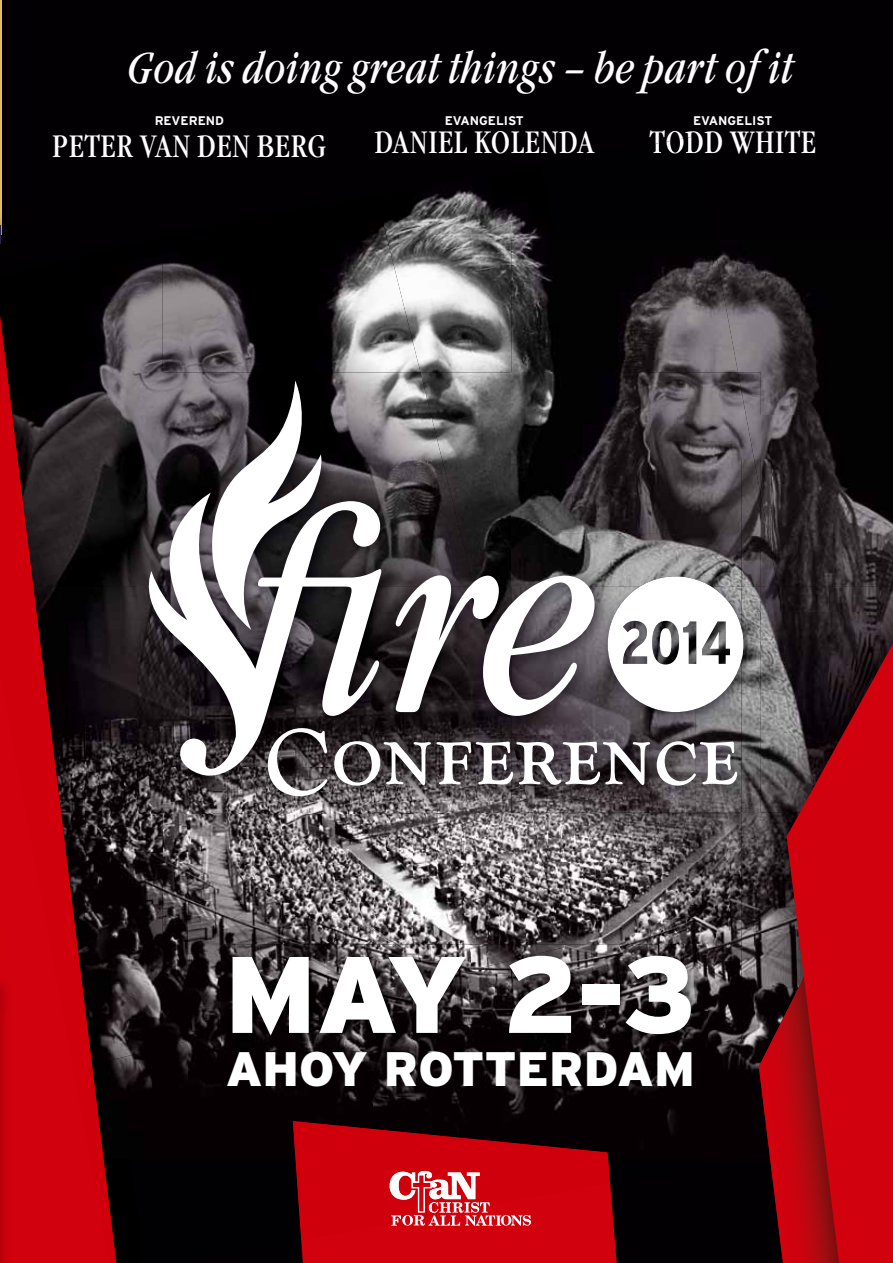
<style>
.page{position:relative;width:893px;height:1263px;background:#030004}
.page>*{position:absolute;margin:0;border:0;box-sizing:border-box;transform-origin:0 0}
.t1{font:900 108.45px "Interstate";color:#fff}
.t2{font:900 48.3px "Interstate";color:#fff}
.t3{font:italic condensed 44.7px "Garamond Itc TOT";color:#fff}
.t4{font:condensed 32.25px "Garamond Itc TOT";letter-spacing:.015em;color:#fff}
.t5{font:700 12.6px "Interstate";color:#fff}
</style>
<div class="page">
<img style="left:738px;top:258px;width:82px;height:157px">
<img style="left:761px;top:415px;width:72px;height:44px">
<div style="left:301px;top:1183px;width:316px;height:80px;background:#d1010e"></div>
<img style="left:420px;top:190px;width:121px;height:142px">
<img style="left:420px;top:332px;width:91px;height:40px">
<img style="left:163px;top:201px;width:257px;height:171px">
<img style="left:511px;top:239px;width:227px;height:133px">
<img style="left:163px;top:813px;width:250px;height:140px">
<img style="left:413px;top:813px;width:129px;height:131px">
<img style="left:163px;top:953px;width:58px;height:80px">
<img style="left:530px;top:812px;width:211px;height:50px">
<img style="left:542px;top:862px;width:199px;height:99px">
<img style="left:708px;top:961px;width:33px;height:109px">
<img style="left:176px;top:1033px;width:197px;height:90px">
<img style="left:373px;top:1051px;width:210px;height:69px">
<img style="left:583px;top:1051px;width:101px;height:83px">
<img style="left:103px;top:263px;width:60px;height:324px">
<img style="left:116px;top:587px;width:47px;height:265px">
<img style="left:116px;top:852px;width:47px;height:107px">
<img style="left:116px;top:959px;width:47px;height:88px">
<img style="left:116px;top:1047px;width:36px;height:43px">
<img style="left:1px;top:315px;width:115px;height:948px">
<img style="left:293px;top:1121px;width:317px;height:119px">
<svg style="left:389px;top:1171px;width:142px;height:54px;background:#dc4952"></svg>
<img style="left:653px;top:137px;width:44px;height:17px">
<img style="left:754px;top:372px;width:7px;height:87px">
<img style="left:474px;top:372px;width:86px;height:203px">
<img style="left:138px;top:372px;width:336px;height:215px">
<img style="left:560px;top:372px;width:194px;height:161px">
<img style="left:560px;top:533px;width:181px;height:54px">
<img style="left:138px;top:587px;width:392px;height:226px">
<img style="left:474px;top:716px;width:37px;height:21px">
<img style="left:511px;top:587px;width:138px;height:225px">
<img style="left:696px;top:587px;width:82px;height:225px">
<img style="left:649px;top:712px;width:47px;height:100px">
<img style="left:511px;top:737px;width:19px;height:75px">
<svg style="left:196px;top:380px;width:129px;height:113px"></svg>
<svg style="left:138px;top:493px;width:243px;height:283px;background:#7c797b"></svg>
<svg style="left:396px;top:575px;width:199px;height:141px;background:#868285"></svg>
<svg style="left:268px;top:728px;width:59px;height:68px"></svg>
<svg style="left:334px;top:741px;width:316px;height:45px;background:#7c777a"></svg>
<svg style="left:657px;top:741px;width:80px;height:45px;background:#8e8b8d"></svg>
<svg style="left:608px;top:576px;width:135px;height:136px;background:#cac9ca"></svg>
<div style="left:660px;top:628px;width:11px;height:29px;background:#fff;border-radius:50%"></div>
<svg style="left:759px;top:670px;width:19px;height:130px;background:#6e6d6d"></svg>
<img style="left:741px;top:459px;width:109px;height:128px">
<img style="left:778px;top:587px;width:9px;height:213px">
<img style="left:761px;top:495px;width:17px;height:92px">
<img style="left:741px;top:813px;width:18px;height:259px">
<img style="left:754px;top:459px;width:7px;height:36px">
<svg style="left:741px;top:812px;width:18px;height:1px"></svg>
<img style="left:741px;top:628px;width:2px;height:32px">
<img style="left:759px;top:800px;width:28px;height:463px">
<svg style="left:787px;top:497px;width:106px;height:766px;background:#950e17"></svg>
<img style="left:221px;top:944px;width:97px;height:64px">
<img style="left:318px;top:944px;width:390px;height:107px">
<img style="left:221px;top:1008px;width:98px;height:43px">
<img style="left:2px;top:971px;width:12px;height:292px">
<hr style="left:0;top:238px;width:1px;height:747px;background:#e7dab5">
<img style="left:2px;top:976px;width:12px;height:42px">
<hr style="left:0;top:0;width:1px;height:235px;background:#e2c05d">
<img style="left:1px;top:209px;width:1px;height:26px">
<svg style="left:0;top:217px;width:1px;height:39px"></svg>
<img style="left:0;top:914px;width:2px;height:57px">
<img style="left:0;top:1001px;width:2px;height:262px">
<svg style="left:0;top:971px;width:2px;height:30px"></svg>
<h3 class="t3" style="left:127px;top:43px;width:667px">God is doing great things – be part of it</h3>
<p class="t5" style="left:155px;top:113px;width:71px">REVEREND</p>
<p class="t4" style="left:52px;top:128px;width:276px">PETER VAN DEN BERG</p>
<p class="t5" style="left:445px;top:113px;width:81px">EVANGELIST</p>
<p class="t4" style="left:374px;top:124px;width:221px">DANIEL KOLENDA</p>
<p class="t5" style="left:693px;top:113px;width:81px">EVANGELIST</p>
<p class="t4" style="left:649px;top:124px;width:168px">TODD WHITE</p>
<h1 class="t1" style="left:225px;top:929px;width:472px">MAY 2-3</h1>
<h2 class="t2" style="left:226px;top:1040px;width:471px">AHOY ROTTERDAM</h2>
</div>
